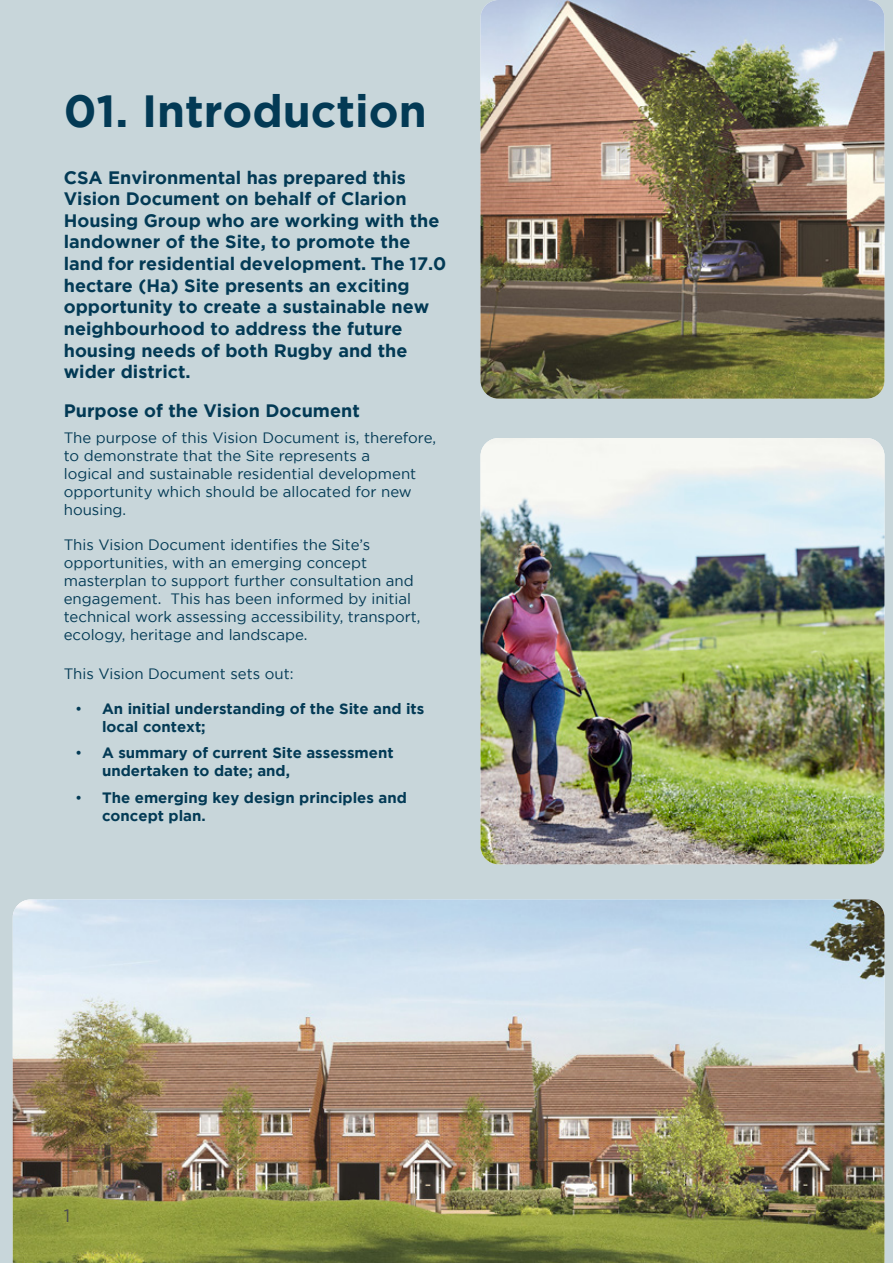
<style>
.page{position:relative;width:893px;height:1263px;background:#c8d6da}
.page>*{position:absolute;margin:0;border:0;box-sizing:border-box;transform-origin:0 0}
.t1{font:700 45px "Gotham";color:#033a55}
.t2{font:700 18px/21.6px "Gotham";color:#033a55}
.t3{font:18px "Gotham";color:#4c4d4f}
.t4{font:15px/18px "Gotham";color:#033a55}
.t5{font:700 15px/18px "Gotham";color:#033a55}
.s1{font-weight:400}
</style>
<div class="page">
<img style="left:13px;top:899px;width:871px;height:364px">
<img style="left:480px;top:438px;width:404px;height:426px">
<img style="left:480px;top:0;width:404px;height:399px">
<h1 class="t1" style="left:64px;top:85px;width:365px">01. Introduction</h1>
<p class="t2" style="left:64px;top:166px;width:384px">CSA Environmental has prepared this Vision Document on behalf of Clarion Housing Group who are working with the landowner of the Site, to promote the land for residential development. The 17.0 hectare (Ha) Site presents an exciting opportunity to create a sustainable new neighbourhood to address the future housing needs of both Rugby and the wider district.</p>
<p class="t2" style="left:64px;top:399px;width:297px">Purpose of the Vision Document</p>
<p class="t4" style="left:64px;top:429px;width:374px">The purpose of this Vision Document is, therefore, to demonstrate that the Site represents a<br>logical and sustainable residential development opportunity which should be allocated for new housing.</p>
<p class="t4" style="left:64px;top:536px;width:358px">This Vision Document identifies the Site’s opportunities, with an emerging concept masterplan to support further consultation and engagement. This has been informed by initial technical work assessing accessibility, transport, ecology, heritage and landscape.</p>
<p class="t4" style="left:64px;top:664px;width:231px">This Vision Document sets out:</p>
<p class="t5" style="left:102px;top:699px;width:324px;text-indent:-27px"><span class="s1">•</span> An initial understanding of the Site and its local context;</p>
<p class="t5" style="left:102px;top:744px;width:293px;text-indent:-27px"><span class="s1">•</span> A summary of current Site assessment undertaken to date; and,</p>
<p class="t5" style="left:102px;top:788px;width:306px;text-indent:-27px"><span class="s1">•</span> The emerging key design principles and concept plan.</p>
<p class="t3" style="left:64px;top:1206px;width:8px">1</p>
</div>
